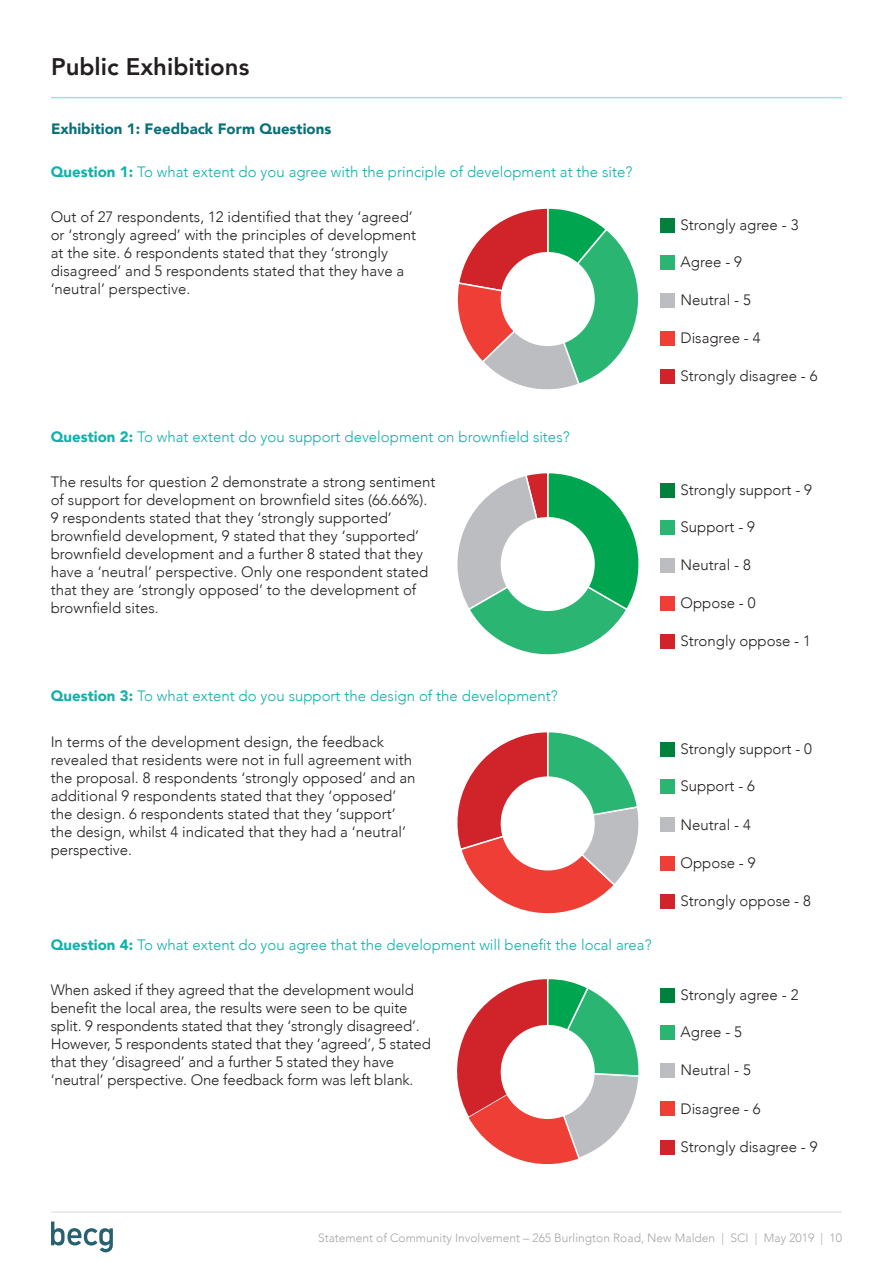
<style>
.page{position:relative;width:893px;height:1263px;background:#fff}
.page>*{position:absolute;margin:0;border:0;box-sizing:border-box;transform-origin:0 0}
.Header_-_no_contents{font:800 24px "Avenir";color:#231f20}
.Body{font:300 15px/18px "Avenir";color:#231f20}
.Body-2{font:300 15px "Avenir";color:#11b1ab}
.Sub-sub_header{font:900 15px "Avenir";color:#096f78}
.t1{font:300 12px "Avenir";color:#a5a6aa}
.s1{font-weight:900}
</style>
<div class="page">
<svg style="left:51px;top:1221px;width:62px;height:31px"></svg>
<hr style="left:51px;top:97px;width:791px;height:1px;background:#11b1ab">
<hr style="left:51px;top:1211px;width:791px;height:1px;background:#a5a6aa">
<svg style="left:457px;top:979px;width:182px;height:185px"></svg>
<svg style="left:457px;top:732px;width:182px;height:182px"></svg>
<svg style="left:457px;top:473px;width:182px;height:182px"></svg>
<svg style="left:457px;top:208px;width:181px;height:182px"></svg>
<div style="left:501px;top:252px;width:94px;height:94px;background:#fff;border-radius:50%"></div>
<div style="left:501px;top:517px;width:94px;height:94px;background:#fff;border-radius:50%"></div>
<div style="left:501px;top:776px;width:94px;height:94px;background:#fff;border-radius:50%"></div>
<div style="left:501px;top:1025px;width:94px;height:94px;background:#fff;border-radius:50%"></div>
<div style="left:660px;top:218px;width:15px;height:15px;background:#00803d"></div>
<div style="left:660px;top:988px;width:15px;height:15px;background:#00803d"></div>
<div style="left:660px;top:483px;width:15px;height:15px;background:#00803d"></div>
<div style="left:660px;top:742px;width:15px;height:15px;background:#00803d"></div>
<div style="left:660px;top:255px;width:15px;height:15px;background:#2bb572"></div>
<div style="left:660px;top:1025px;width:15px;height:15px;background:#2bb572"></div>
<div style="left:660px;top:520px;width:15px;height:15px;background:#2bb572"></div>
<div style="left:660px;top:779px;width:15px;height:15px;background:#2bb572"></div>
<div style="left:660px;top:293px;width:15px;height:15px;background:#bcbdc0"></div>
<div style="left:660px;top:1063px;width:15px;height:15px;background:#bcbdc0"></div>
<div style="left:660px;top:558px;width:15px;height:15px;background:#bcbdc0"></div>
<div style="left:660px;top:817px;width:15px;height:15px;background:#bcbdc0"></div>
<div style="left:660px;top:331px;width:15px;height:15px;background:#ee3e35"></div>
<div style="left:660px;top:1101px;width:15px;height:15px;background:#ee3e35"></div>
<div style="left:660px;top:596px;width:15px;height:15px;background:#ee3e35"></div>
<div style="left:660px;top:856px;width:15px;height:14px;background:#ee3e35"></div>
<div style="left:660px;top:369px;width:15px;height:15px;background:#d1232a"></div>
<div style="left:660px;top:1140px;width:15px;height:14px;background:#d1232a"></div>
<div style="left:660px;top:634px;width:15px;height:15px;background:#d1232a"></div>
<div style="left:660px;top:894px;width:15px;height:15px;background:#d1232a"></div>
<p class="Header_-_no_contents" style="left:51px;top:48px;width:200px">Public Exhibitions</p>
<p class="Sub-sub_header" style="left:51px;top:116px;width:282px">Exhibition 1: Feedback Form Questions</p>
<p class="Body-2" style="left:51px;top:163px;width:583px"><span class="s1">Question 1:</span> To what extent do you agree with the principle of development at the site?</p>
<p class="Body" style="left:51px;top:208px;width:367px">Out of 27 respondents, 12 identified that they ‘agreed’ or ‘strongly agreed’ with the principles of development at the site. 6 respondents stated that they ‘strongly disagreed’ and 5 respondents stated that they have a ‘neutral’ perspective.</p>
<p class="Body-2" style="left:51px;top:427px;width:520px"><span class="s1">Question 2:</span> To what extent do you support development on brownfield sites?</p>
<p class="Body" style="left:51px;top:473px;width:386px">The results for question 2 demonstrate a strong sentiment of support for development on brownfield sites (66.66%).<br>9 respondents stated that they ‘strongly supported’ brownfield development, 9 stated that they ‘supported’ brownfield development and a further 8 stated that they have a ‘neutral’ perspective. Only one respondent stated that they are ‘strongly opposed’ to the development of brownfield sites.</p>
<p class="Body-2" style="left:51px;top:687px;width:508px"><span class="s1">Question 3:</span> To what extent do you support the design of the development?</p>
<p class="Body" style="left:51px;top:732px;width:366px">In terms of the development design, the feedback revealed that residents were not in full agreement with the proposal. 8 respondents ‘strongly opposed’ and an additional 9 respondents stated that they ‘opposed’ the design. 6 respondents stated that they ‘support’ the design, whilst 4 indicated that they had a ‘neutral’ perspective.</p>
<p class="Body-2" style="left:51px;top:935px;width:602px"><span class="s1">Question 4:</span> To what extent do you agree that the development will benefit the local area?</p>
<p class="Body" style="left:51px;top:981px;width:382px">When asked if they agreed that the development would benefit the local area, the results were seen to be quite split. 9 respondents stated that they ‘strongly disagreed’.<br>However, 5 respondents stated that they ‘agreed’, 5 stated that they ‘disagreed’ and a further 5 stated they have ‘neutral’ perspective. One feedback form was left blank.</p>
<p class="Body" style="left:681px;top:216px;width:119px">Strongly agree - 3</p>
<p class="Body" style="left:681px;top:253px;width:63px">Agree - 9</p>
<p class="Body" style="left:681px;top:291px;width:72px">Neutral - 5</p>
<p class="Body" style="left:681px;top:329px;width:82px">Disagree - 4</p>
<p class="Body" style="left:681px;top:367px;width:139px">Strongly disagree - 6</p>
<p class="Body" style="left:681px;top:481px;width:133px">Strongly support - 9</p>
<p class="Body" style="left:681px;top:518px;width:76px">Support - 9</p>
<p class="Body" style="left:681px;top:556px;width:72px">Neutral - 8</p>
<p class="Body" style="left:681px;top:594px;width:77px">Oppose - 0</p>
<p class="Body" style="left:681px;top:632px;width:132px">Strongly oppose - 1</p>
<p class="Body" style="left:681px;top:740px;width:133px">Strongly support - 0</p>
<p class="Body" style="left:681px;top:777px;width:76px">Support - 6</p>
<p class="Body" style="left:681px;top:815px;width:72px">Neutral - 4</p>
<p class="Body" style="left:681px;top:853px;width:77px">Oppose - 9</p>
<p class="Body" style="left:681px;top:892px;width:132px">Strongly oppose - 8</p>
<p class="Body" style="left:681px;top:986px;width:119px">Strongly agree - 2</p>
<p class="Body" style="left:681px;top:1023px;width:63px">Agree - 5</p>
<p class="Body" style="left:681px;top:1061px;width:72px">Neutral - 5</p>
<p class="Body" style="left:681px;top:1099px;width:82px">Disagree - 6</p>
<p class="Body" style="left:681px;top:1137px;width:139px">Strongly disagree - 9</p>
<p class="t1" style="left:318px;top:1231px;width:525px">Statement of Community Involvement – 265 Burlington Road, New Malden | SCI | May 2019 | 10</p>
</div>
